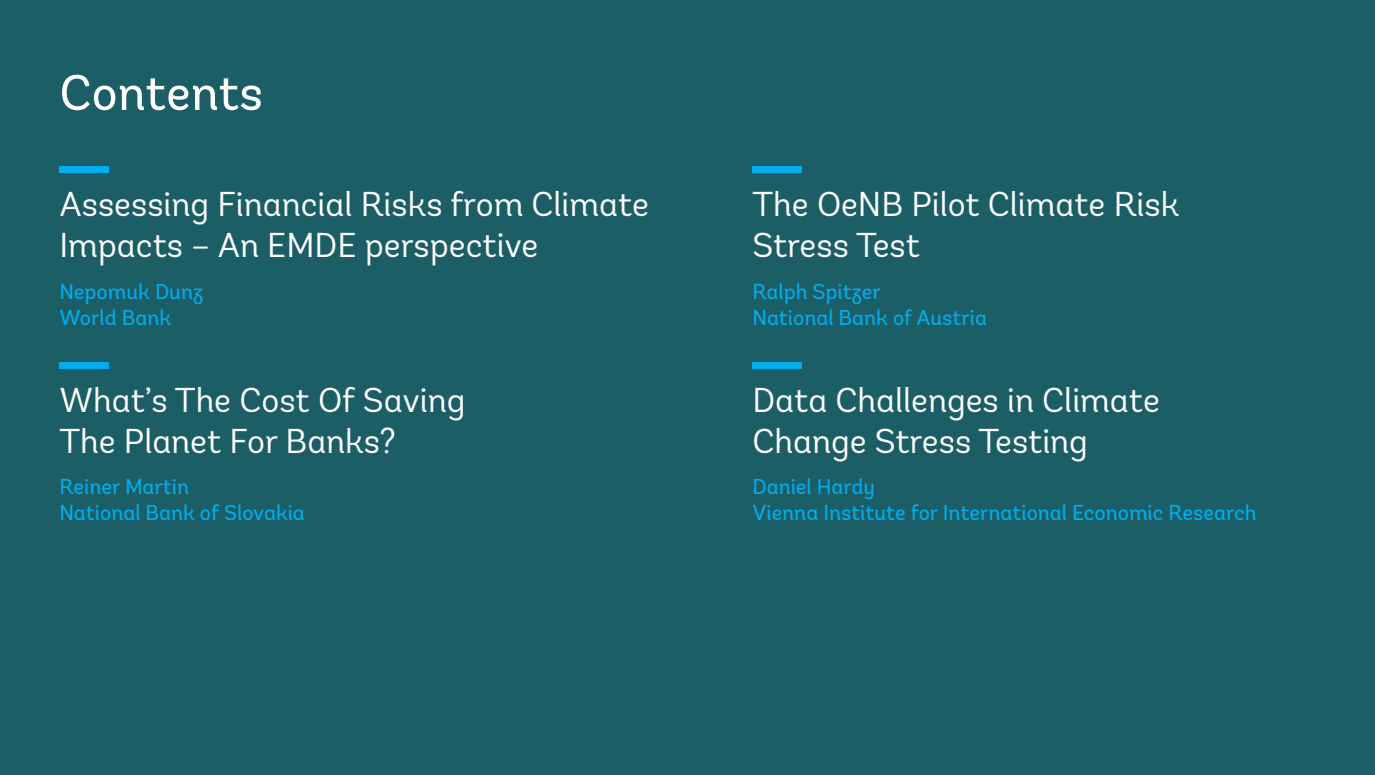
<style>
.page{position:relative;width:1375px;height:775px;background:#1c5e66}
.page>*{position:absolute;margin:0;border:0;box-sizing:border-box;transform-origin:0 0}
.t1{font:50px "Andes";color:#fff}
.t2{font:34.5px/41.4px "Andes";color:#fff}
.t3{font:21.5px/25.9px "Andes";color:#00aeef}
</style>
<div class="page">
<div style="left:59px;top:167px;width:50px;height:6px;background:#00aeef"></div>
<div style="left:59px;top:362px;width:50px;height:7px;background:#00aeef"></div>
<div style="left:752px;top:167px;width:50px;height:6px;background:#00aeef"></div>
<div style="left:752px;top:362px;width:50px;height:7px;background:#00aeef"></div>
<h1 class="t1" style="left:59px;top:62px;width:205px">Contents</h1>
<p class="t2" style="left:59px;top:183px;width:591px">Assessing Financial Risks from Climate<br>Impacts – An EMDE perspective</p>
<p class="t3" style="left:59px;top:278px;width:145px">Nepomuk Dunz<br>World Bank</p>
<p class="t2" style="left:59px;top:379px;width:408px">What’s The Cost Of Saving<br>The Planet For Banks?</p>
<p class="t3" style="left:59px;top:474px;width:247px">Reiner Martin<br>National Bank of Slovakia</p>
<p class="t2" style="left:752px;top:183px;width:428px">The OeNB Pilot Climate Risk<br>Stress Test</p>
<p class="t3" style="left:752px;top:278px;width:236px">Ralph Spitzer<br>National Bank of Austria</p>
<p class="t2" style="left:752px;top:379px;width:409px">Data Challenges in Climate<br>Change Stress Testing</p>
<p class="t3" style="left:752px;top:474px;width:505px">Daniel Hardy<br>Vienna Institute for International Economic Research</p>
</div>
